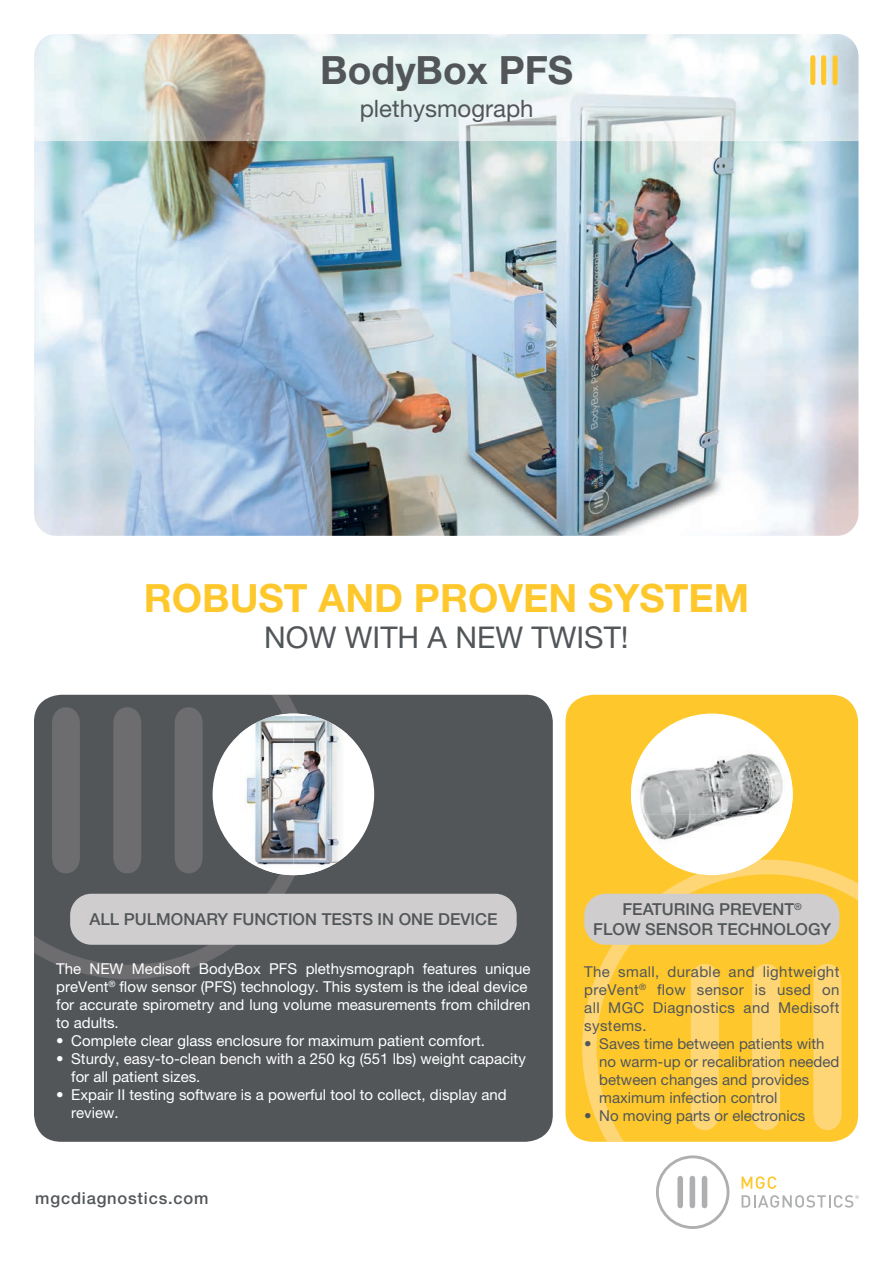
<style>
.page{position:relative;width:893px;height:1263px;background:#fff}
.page>*{position:absolute;margin:0;border:0;box-sizing:border-box;transform-origin:0 0}
.t1{font:700 39px "Helvetica Neue LT Pro";color:#fec82d}
.t2{font:700 39px "Helvetica Neue LT Pro";color:#525659}
.t3{font:30px "Helvetica Neue LT Pro";color:#525659}
.t4{font:24px "Helvetica Neue LT Pro";color:#525659}
.t5{font:500 16.5px/19.8px "Helvetica Neue LT Pro";color:#525659;text-align:center}
.t6{font:500 16.5px "Helvetica Neue LT Pro";letter-spacing:.05em;color:#525659}
.t7{font:15px/18px "Helvetica Neue LT Pro";color:#fff}
.t8{font:15px/18px "Helvetica Neue LT Pro";color:#525659;text-align:justify}
</style>
<div class="page">
<img style="left:34px;top:141px;width:824px;height:395px">
<svg style="left:34px;top:34px;width:825px;height:107px;background:#dbe5e3"></svg>
<div style="left:34px;top:695px;width:519px;height:447px;background:#525659;border-radius:27px"></div>
<div style="left:566px;top:695px;width:292px;height:447px;background:#fec82d;border-radius:27px"></div>
<svg style="left:34px;top:695px;width:264px;height:284px"></svg>
<div style="left:52px;top:707px;width:28px;height:166px;background:#6d6c6f"></div>
<div style="left:113px;top:707px;width:28px;height:166px;background:#6d6c6f"></div>
<svg style="left:175px;top:707px;width:28px;height:166px;background:#6b6a6d"></svg>
<svg style="left:582px;top:860px;width:276px;height:282px"></svg>
<svg style="left:691px;top:964px;width:28px;height:166px;background:#fed571"></svg>
<svg style="left:752px;top:964px;width:28px;height:166px;background:#fed571"></svg>
<svg style="left:813px;top:964px;width:28px;height:166px;background:#fed571"></svg>
<svg style="left:213px;top:713px;width:161px;height:162px;background:#e7e8e8"></svg>
<svg style="left:279px;top:713px;width:14px;height:2px"></svg>
<img style="left:293px;top:713px;width:54px;height:54px">
<img style="left:240px;top:767px;width:107px;height:54px">
<img style="left:240px;top:821px;width:38px;height:53px">
<img style="left:293px;top:821px;width:54px;height:54px">
<svg style="left:631px;top:713px;width:162px;height:162px;background:#d9dad9"></svg>
<img style="left:631px;top:733px;width:28px;height:57px">
<img style="left:634px;top:814px;width:154px;height:41px">
<div style="left:70px;top:894px;width:447px;height:51px;background:#cfcdce;border-radius:21px"></div>
<div style="left:584px;top:894px;width:255px;height:51px;background:#cfcdce;border-radius:21px"></div>
<svg style="left:656px;top:1155px;width:73px;height:74px"></svg>
<svg style="left:742px;top:1176px;width:34px;height:13px"></svg>
<svg style="left:742px;top:1195px;width:117px;height:12px"></svg>
<div style="left:810px;top:58px;width:5px;height:25px;background:#fec82d"></div>
<div style="left:821px;top:58px;width:5px;height:25px;background:#fec82d"></div>
<div style="left:833px;top:58px;width:5px;height:25px;background:#fec82d"></div>
<h1 class="t2" style="left:320px;top:46px;width:254px">BodyBox PFS</h1>
<h3 class="t4" style="left:360px;top:95px;width:175px">plethysmograph</h3>
<h1 class="t1" style="left:144px;top:573px;width:607px">ROBUST AND PROVEN SYSTEM</h1>
<h2 class="t3" style="left:264px;top:619px;width:366px">NOW WITH A NEW TWIST!</h2>
<p class="t5" style="left:89px;top:909px;width:410px">ALL PULMONARY FUNCTION TESTS IN ONE DEVICE</p>
<p class="t5" style="left:593px;top:899px;width:240px">FEATURING PREVENT<sup>®<br></sup>FLOW SENSOR TECHNOLOGY</p>
<p class="t7" style="left:56px;top:959px;width:476px">The NEW Medisoft BodyBox PFS plethysmograph features unique preVent<sup>®</sup> flow sensor (PFS) technology. This system is the ideal device for accurate spirometry and lung volume measurements from children to adults.</p>
<p class="t7" style="left:56px;top:1031px;width:430px">• Complete clear glass enclosure for maximum patient comfort.</p>
<p class="t7" style="left:71px;top:1049px;width:456px;text-indent:-15px">• Sturdy, easy-to-clean bench with a 250 kg (551 lbs) weight capacity for all patient sizes.</p>
<p class="t7" style="left:71px;top:1085px;width:437px;text-indent:-15px">• Expair II testing software is a powerful tool to collect, display and review.</p>
<p class="t8" style="left:584px;top:962px;width:257px">The small, durable and lightweight preVent<sup>®</sup> flow sensor is used on all MGC Diagnostics and Medisoft systems.</p>
<p class="t8" style="left:599px;top:1034px;width:242px;text-align:left;text-indent:-15px">• Saves time between patients with no warm-up or recalibration needed between changes and provides maximum infection control</p>
<p class="t8" style="left:584px;top:1106px;width:223px">• No moving parts or electronics</p>
<p class="t6" style="left:35px;top:1189px;width:175px">mgcdiagnostics.com</p>
</div>
